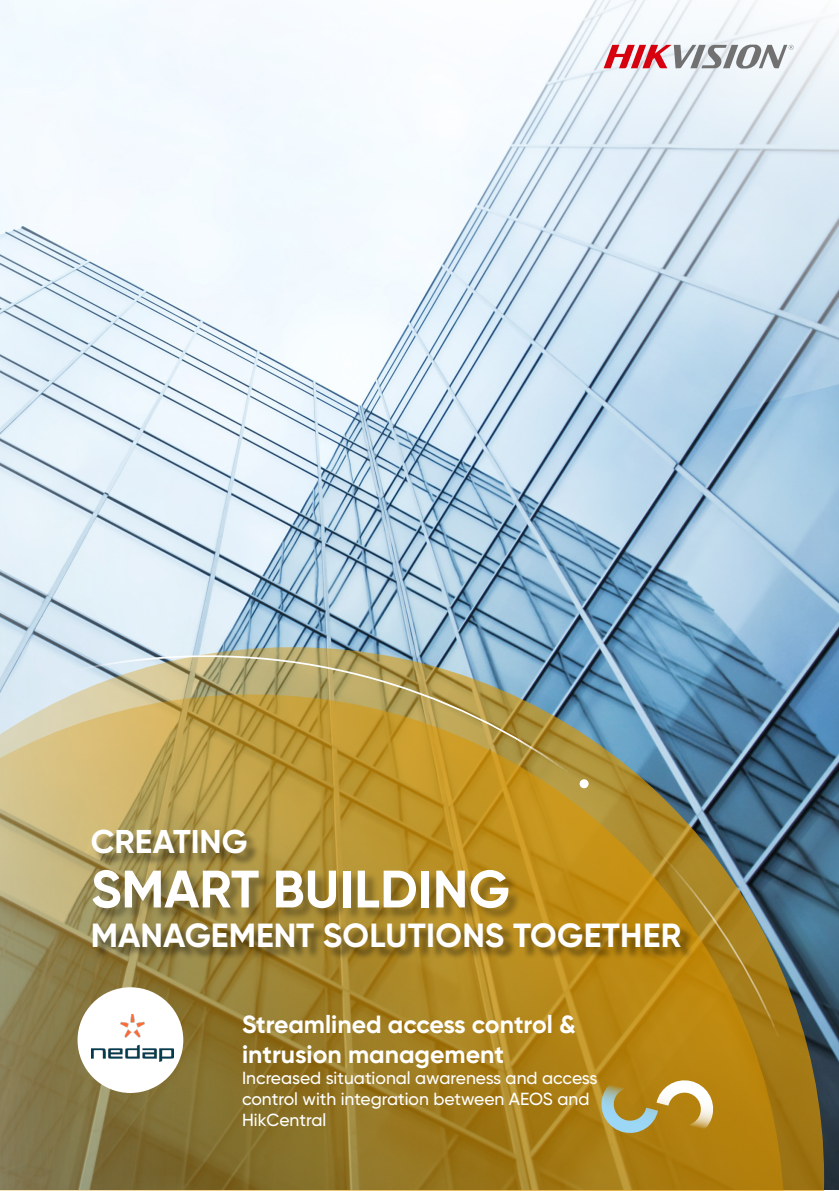
<style>
.page{position:relative;width:839px;height:1191px;background:#fff}
.page>*{position:absolute;margin:0;border:0;box-sizing:border-box;transform-origin:0 0}
.t1{font:700 52.5px "Gilroy";letter-spacing:.01em;color:#fff}
.t2{font:700 33.43px "Gilroy";letter-spacing:.005em;color:#fff}
.t3{font:700 32.9px "Gilroy";color:#fff}
.t4{font:700 24.85px/29.8px "Gilroy";color:#fff}
.t5{font:500 17.5px/21px "Gilroy";color:#fff}
</style>
<div class="page">
<img style="left:0;top:499px;width:838px;height:690px">
<svg style="left:0;top:0;width:838px;height:499px"></svg>
<svg style="left:603px;top:44px;width:190px;height:25px"></svg>
<img style="left:0;top:655px;width:826px;height:536px">
<div style="left:579px;top:779px;width:9px;height:9px;background:#fff;border-radius:50%"></div>
<svg style="left:598px;top:1067px;width:118px;height:78px;background:#b79741"></svg>
<img style="left:91px;top:1014px;width:82px;height:47px">
<h3 class="t3" style="left:91px;top:821px;width:158px">CREATING</h3>
<h1 class="t1" style="left:91px;top:856px;width:420px">SMART BUILDING</h1>
<h2 class="t2" style="left:91px;top:914px;width:592px">MANAGEMENT SOLUTIONS TOGETHER</h2>
<h3 class="t4" style="left:242px;top:1009px;width:335px">Streamlined access control &amp; intrusion management</h3>
<p class="t5" style="left:242px;top:1067px;width:357px">Increased situational awareness and access control with integration between AEOS and<br>HikCentral</p>
</div>
